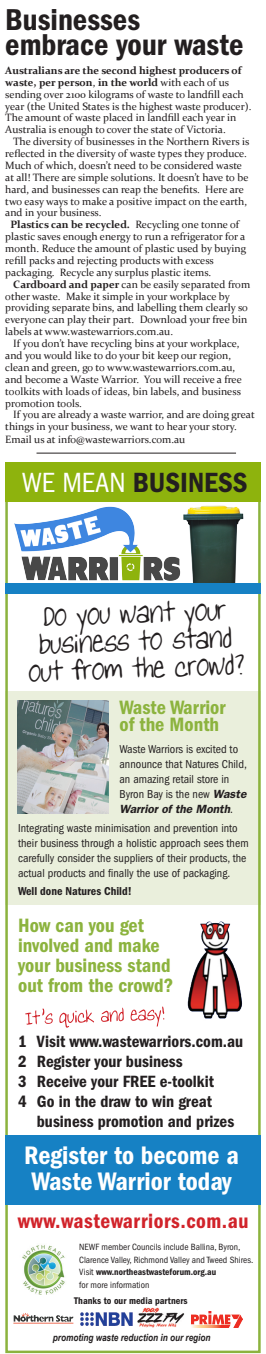
<style>
.page{position:relative;width:266px;height:1354px;background:#fff}
.page>*{position:absolute;margin:0;border:0;box-sizing:border-box;transform-origin:0 0}
.t1{font:600 condensed 31.25px/25px "Franklin Gothic";color:#231f20}
.t2{font:600 condensed 28.75px "Franklin Gothic";color:#231f20}
.heads{font:600 condensed 26.25px/26.2px "Franklin Gothic";color:#fff}
.t3{font:25px/27.5px "Lizard";color:#231f20;text-align:center}
.t4{font:600 condensed 21.25px "Franklin Gothic";letter-spacing:.025em;color:#d1232a}
.t5{font:600 condensed 20px/20px "Franklin Gothic";color:#8cb33e}
.t6{font:600 condensed 16.88px "Franklin Gothic";color:#231f20}
.t7{font:condensed 11.88px/15px "Franklin Gothic";color:#231f20}
.t8{font:600 condensed 11.88px "Franklin Gothic";color:#231f20}
.t9{font:10.62px/11.9px "Constantia";color:#231f20}
.t10{font:italic 700 10px "Arial Narrow";color:#231f20}
.t11{font:600 condensed 10px "Franklin Gothic";color:#231f20}
.t12{font:condensed 9.38px/12.5px "Franklin Gothic";color:#231f20}
.s1{font-weight:700}
.s2{font-weight:400;color:#fff}
.s3{font-weight:600;font-style:italic;font-stretch:normal}
.s4{font-weight:600}
</style>
<div class="page">
<img style="left:183px;top:505px;width:60px;height:78px">
<div style="left:5px;top:691px;width:255px;height:214px;background:#eaefdc"></div>
<div style="left:5px;top:477px;width:255px;height:876px;border:2px solid #8cb33e"></div>
<div style="left:5px;top:1135px;width:256px;height:70px;background:#1681c4"></div>
<img style="left:22px;top:1245px;width:43px;height:50px">
<img style="left:21px;top:1313px;width:39px;height:8px">
<img style="left:81px;top:1312px;width:51px;height:13px">
<img style="left:138px;top:1307px;width:46px;height:20px">
<img style="left:191px;top:1312px;width:51px;height:15px">
<svg style="left:25px;top:1006px;width:139px;height:21px"></svg>
<img style="left:187px;top:921px;width:56px;height:98px">
<img style="left:18px;top:700px;width:91px;height:114px">
<hr style="left:36px;top:453px;width:200px;height:1px;background:#231f20">
<div style="left:5px;top:462px;width:255px;height:40px;background:#8eb30d"></div>
<img style="left:14px;top:506px;width:166px;height:75px">
<div style="left:5px;top:583px;width:255px;height:10px;background:#1681c4"></div>
<p class="t1" style="left:5px;top:7px;width:239px">Businesses embrace your waste</p>
<p class="t9" style="left:5px;top:64px;width:247px"><span class="s1">Australians are the second highest producers of waste, per person</span>, <span class="s1">in the world</span> with each of us sending over 2100 kilograms of waste to landfill each year (the United States is the highest waste producer).<br>The amount of waste placed in landfill each year in Australia is enough to cover the state of Victoria.</p>
<p class="t9" style="left:5px;top:135px;width:246px;text-indent:8px">The diversity of businesses in the Northern Rivers is reflected in the diversity of waste types they produce.<br>Much of which, doesn’t need to be considered waste at all! There are simple solutions. It doesn’t have to be hard, and businesses can reap the benefits. Here are two easy ways to make a positive impact on the earth, and in your business.</p>
<p class="t9" style="left:5px;top:218px;width:242px;text-indent:5px"><span class="s1">Plastics can be recycled.</span> Recycling one tonne of plastic saves enough energy to run a refrigerator for a month. Reduce the amount of plastic used by buying refill packs and rejecting products with excess packaging. Recycle any surplus plastic items.</p>
<p class="t9" style="left:5px;top:278px;width:246px;text-indent:8px"><span class="s1">Cardboard and paper</span> can be easily separated from other waste. Make it simple in your workplace by providing separate bins, and labelling them clearly so everyone can play their part. Download your free bin labels at www.wastewarriors.com.au.</p>
<p class="t9" style="left:5px;top:337px;width:238px;text-indent:8px">If you don’t have recycling bins at your workplace, and you would like to do your bit keep our region, clean and green, go to www.wastewarriors.com.au, and become a Waste Warrior. You will receive a free toolkits with loads of ideas, bin labels, and business promotion tools.</p>
<p class="t9" style="left:5px;top:408px;width:251px;line-height:12.2px;text-indent:8px">If you are already a waste warrior, and are doing great things in your business, we want to hear your story.<br>Email us at info@wastewarriors.com.au</p>
<p class="t2" style="left:22px;top:466px;width:227px"><span class="s2">WE MEAN</span> BUSINESS</p>
<p class="t3" style="left:27px;top:606px;width:217px;rotate:-2deg">Do you want your business to stand out from the crowd?</p>
<p class="t5" style="left:119px;top:698px;width:108px;line-height:17.5px">Waste Warrior of the Month</p>
<p class="t7" style="left:119px;top:742px;width:129px">Waste Warriors is excited to announce that Natures Child, an amazing retail store in<br>Byron Bay is the new <span class="s3">Waste<br>Warrior of the Month</span>.</p>
<p class="t7" style="left:18px;top:820px;width:232px">Integrating waste minimisation and prevention into their business through a holistic approach sees them carefully consider the suppliers of their products, the actual products and finally the use of packaging.</p>
<p class="t8" style="left:18px;top:884px;width:115px">Well done Natures Child!</p>
<p class="t5" style="left:18px;top:915px;width:157px">How can you get involved and make your business stand out from the crowd?</p>
<p class="t6" style="left:18px;top:1031px;width:226px">1 Visit www.wastewarriors.com.au</p>
<p class="t6" style="left:18px;top:1051px;width:166px">2 Register your business</p>
<p class="t6" style="left:18px;top:1071px;width:197px">3 Receive your FREE e-toolkit</p>
<p class="t6" style="left:18px;top:1091px;width:195px">4 Go in the draw to win great</p>
<p class="t6" style="left:37px;top:1111px;width:199px">business promotion and prizes</p>
<p class="heads" style="left:24px;top:1141px;width:216px">Register to become a<br>Waste Warrior today</p>
<p class="t4" style="left:18px;top:1209px;width:232px">www.wastewarriors.com.au</p>
<p class="t12" style="left:79px;top:1241px;width:175px">NEWF member Councils include Ballina, Byron, Clarence Valley, Richmond Valley and Tweed Shires.<br>Visit <span class="s4">www.northeastwasteforum.org.au<br></span>for more information</p>
<p class="t11" style="left:74px;top:1294px;width:115px">Thanks to our media partners</p>
<p class="t10" style="left:53px;top:1331px;width:159px">promoting waste reduction in our region</p>
</div>
